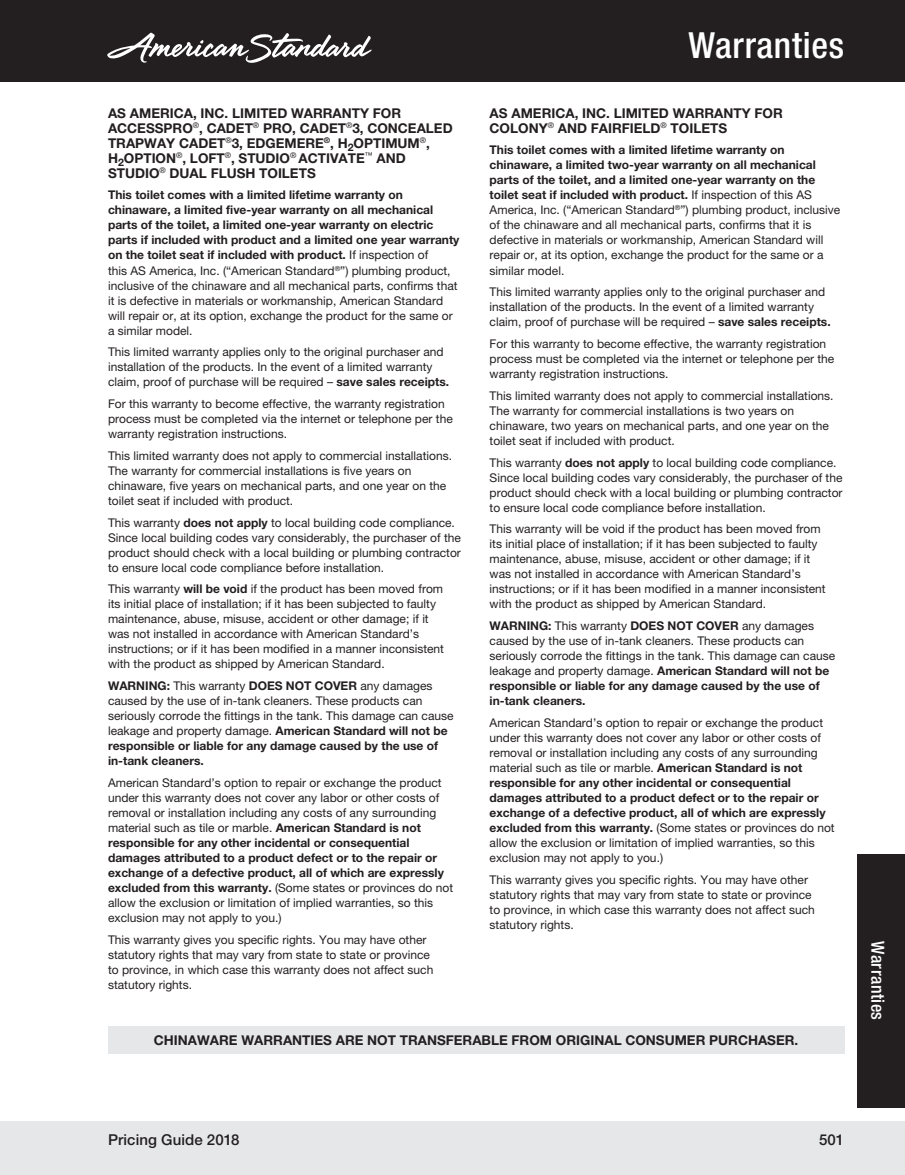
<style>
.page{position:relative;width:905px;height:1175px;background:#fff}
.page>*{position:absolute;margin:0;border:0;box-sizing:border-box;transform-origin:0 0}
.Header_Title{font:500 condensed 36px "Helvetica Neue LT Std";letter-spacing:.02em;color:#fff}
.Tab_Title{font:500 condensed 18px "Helvetica Neue LT Std";letter-spacing:.025em;color:#fff}
.Footer_Text{font:500 15px "Helvetica Neue LT Std";letter-spacing:.005em;color:#231f20}
.t1{font:700 13.5px/15px "Helvetica Neue LT Std";color:#231f20}
.Body{font:12px/15px "Helvetica Neue LT Std";color:#231f20}
.s1{font-weight:700}
</style>
<div class="page">
<div style="left:0;top:0;width:904px;height:82px;background:#231f20"></div>
<div style="left:0;top:1120px;width:904px;height:54px;background:#e6e7e9"></div>
<svg style="left:107px;top:33px;width:264px;height:30px"></svg>
<div style="left:857px;top:854px;width:47px;height:253px;background:#231f20"></div>
<div style="left:108px;top:1026px;width:736px;height:27px;background:#e6e7e9"></div>
<p class="t1" style="left:108px;top:105px;width:346px">AS AMERICA, INC. LIMITED WARRANTY FOR ACCESSPRO<sup>®</sup>, CADET<sup>®</sup> PRO, CADET<sup>®</sup>3, CONCEALED TRAPWAY CADET<sup>®</sup>3, EDGEMERE<sup>®</sup>, H<sub>2</sub>OPTIMUM<sup>®</sup>, H<sub>2</sub>OPTION<sup>®</sup>, LOFT<sup>®</sup>, STUDIO<sup>®</sup> ACTIVATE<sup>™</sup> AND STUDIO<sup>®</sup> DUAL FLUSH TOILETS</p>
<p class="Body" style="left:108px;top:187px;width:353px"><span class="s1">This toilet comes with a limited lifetime warranty on chinaware, a limited five-year warranty on all mechanical parts of the toilet, a limited one-year warranty on electric parts if included with product and a limited one year warranty on the toilet seat if included with product.</span> If inspection of<br>this AS America, Inc. (“American Standard<sup>®</sup>”) plumbing product, inclusive of the chinaware and all mechanical parts, confirms that it is defective in materials or workmanship, American Standard will repair or, at its option, exchange the product for the same or a similar model.</p>
<p class="Body" style="left:108px;top:344px;width:342px">This limited warranty applies only to the original purchaser and installation of the products. In the event of a limited warranty claim, proof of purchase will be required – <span class="s1">save sales receipts.</span></p>
<p class="Body" style="left:108px;top:396px;width:346px">For this warranty to become effective, the warranty registration process must be completed via the internet or telephone per the warranty registration instructions.</p>
<p class="Body" style="left:108px;top:448px;width:345px">This limited warranty does not apply to commercial installations.<br>The warranty for commercial installations is five years on chinaware, five years on mechanical parts, and one year on the toilet seat if included with product.</p>
<p class="Body" style="left:108px;top:514px;width:354px">This warranty <span class="s1">does not apply</span> to local building code compliance.<br>Since local building codes vary considerably, the purchaser of the product should check with a local building or plumbing contractor to ensure local code compliance before installation.</p>
<p class="Body" style="left:108px;top:581px;width:337px">This warranty <span class="s1">will be void</span> if the product has been moved from its initial place of installation; if it has been subjected to faulty maintenance, abuse, misuse, accident or other damage; if it was not installed in accordance with American Standard’s instructions; or if it has been modified in a manner inconsistent with the product as shipped by American Standard.</p>
<p class="Body" style="left:108px;top:678px;width:347px"><span class="s1">WARNING:</span> This warranty <span class="s1">DOES NOT COVER</span> any damages caused by the use of in-tank cleaners. These products can seriously corrode the fittings in the tank. This damage can cause leakage and property damage. <span class="s1">American Standard will not be responsible or liable for any damage caused by the use of in-tank cleaners.</span></p>
<p class="Body" style="left:108px;top:775px;width:346px">American Standard’s option to repair or exchange the product under this warranty does not cover any labor or other costs of removal or installation including any costs of any surrounding material such as tile or marble. <span class="s1">American Standard is not responsible for any other incidental or consequential damages attributed to a product defect or to the repair or exchange of a defective product, all of which are expressly excluded from this warranty.</span> (Some states or provinces do not allow the exclusion or limitation of implied warranties, so this exclusion may not apply to you.)</p>
<p class="Body" style="left:108px;top:931px;width:327px">This warranty gives you specific rights. You may have other statutory rights that may vary from state to state or province to province, in which case this warranty does not affect such statutory rights.</p>
<p class="Header_Title" style="left:688px;top:23px;width:157px">Warranties</p>
<p class="t1" style="left:489px;top:105px;width:294px">AS AMERICA, INC. LIMITED WARRANTY FOR<br>COLONY<sup>®</sup> AND FAIRFIELD<sup>®</sup> TOILETS</p>
<p class="Body" style="left:489px;top:142px;width:352px"><span class="s1">This toilet comes with a limited lifetime warranty on chinaware, a limited two-year warranty on all mechanical parts of the toilet, and a limited one-year warranty on the toilet seat if included with product.</span> If inspection of this AS America, Inc. (“American Standard<sup>®</sup>”) plumbing product, inclusive of the chinaware and all mechanical parts, confirms that it is defective in materials or workmanship, American Standard will repair or, at its option, exchange the product for the same or a similar model.</p>
<p class="Body" style="left:489px;top:284px;width:342px">This limited warranty applies only to the original purchaser and installation of the products. In the event of a limited warranty claim, proof of purchase will be required – <span class="s1">save sales receipts.</span></p>
<p class="Body" style="left:489px;top:336px;width:346px">For this warranty to become effective, the warranty registration process must be completed via the internet or telephone per the warranty registration instructions.</p>
<p class="Body" style="left:489px;top:388px;width:345px">This limited warranty does not apply to commercial installations.<br>The warranty for commercial installations is two years on chinaware, two years on mechanical parts, and one year on the toilet seat if included with product.</p>
<p class="Body" style="left:489px;top:454px;width:354px">This warranty <span class="s1">does not apply</span> to local building code compliance.<br>Since local building codes vary considerably, the purchaser of the product should check with a local building or plumbing contractor to ensure local code compliance before installation.</p>
<p class="Body" style="left:489px;top:521px;width:337px">This warranty will be void if the product has been moved from its initial place of installation; if it has been subjected to faulty maintenance, abuse, misuse, accident or other damage; if it was not installed in accordance with American Standard’s instructions; or if it has been modified in a manner inconsistent with the product as shipped by American Standard.</p>
<p class="Body" style="left:489px;top:618px;width:347px"><span class="s1">WARNING:</span> This warranty <span class="s1">DOES NOT COVER</span> any damages caused by the use of in-tank cleaners. These products can seriously corrode the fittings in the tank. This damage can cause leakage and property damage. <span class="s1">American Standard will not be responsible or liable for any damage caused by the use of in-tank cleaners.</span></p>
<p class="Body" style="left:489px;top:715px;width:346px">American Standard’s option to repair or exchange the product under this warranty does not cover any labor or other costs of removal or installation including any costs of any surrounding material such as tile or marble. <span class="s1">American Standard is not responsible for any other incidental or consequential damages attributed to a product defect or to the repair or exchange of a defective product, all of which are expressly excluded from this warranty.</span> (Some states or provinces do not allow the exclusion or limitation of implied warranties, so this exclusion may not apply to you.)</p>
<p class="Body" style="left:489px;top:871px;width:327px">This warranty gives you specific rights. You may have other statutory rights that may vary from state to state or province to province, in which case this warranty does not affect such statutory rights.</p>
<p class="t1" style="left:154px;top:1032px;width:645px">CHINAWARE WARRANTIES ARE NOT TRANSFERABLE FROM ORIGINAL CONSUMER PURCHASER.</p>
<p class="Tab_Title" style="left:888px;top:941px;width:80px;rotate:90deg">Warranties</p>
<p class="Footer_Text" style="left:108px;top:1130px;width:133px">Pricing Guide 2018</p>
<p class="Footer_Text" style="left:819px;top:1130px;width:27px">501</p>
</div>
